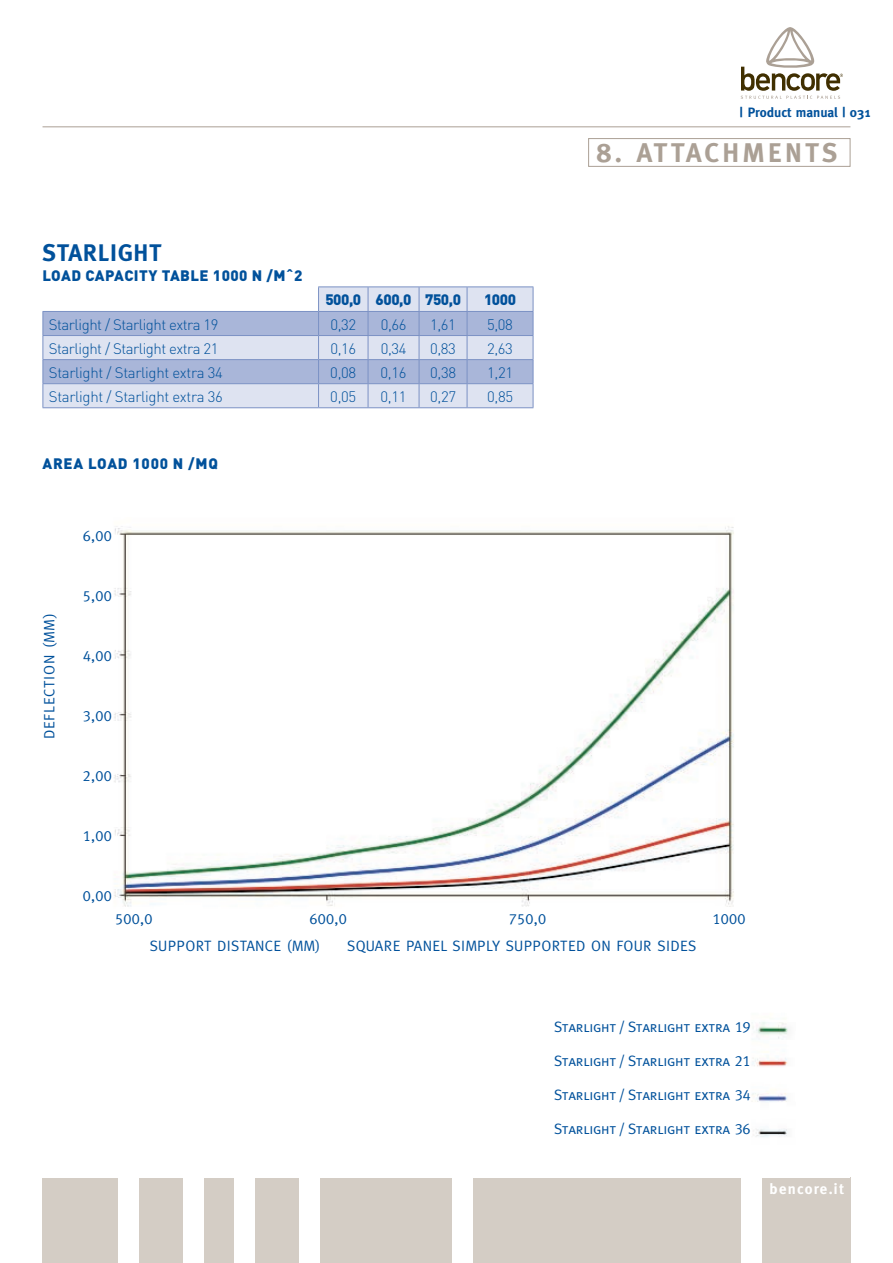
<style>
.page{position:relative;width:893px;height:1263px;background:#fff}
.page>*{position:absolute;margin:0;border:0;box-sizing:border-box;transform-origin:0 0}
.t1{font:700 27px "Meta";color:#aba095}
.t2{font:700 24px "Meta";color:#01519b}
.t3{font:15px "Meta Caps";letter-spacing:-.02em;color:#01519b}
.t4{font:300 15px "DIN";letter-spacing:-.03em;color:#01519b}
.t5{font:900 15px "DIN";letter-spacing:.03em;color:#01519b}
.t6{font:900 15px "DIN";letter-spacing:-.03em;color:#01519b}
.t7{font:900 15px "DIN";letter-spacing:.05em;color:#01519b}
.t8{font:700 15px "Meta";letter-spacing:.085em;color:#fff}
.t9{font:700 13.5px "Meta";color:#01519b}
</style>
<div class="page">
<hr style="left:43px;top:126px;width:807px;height:1px;background:#aba095">
<svg style="left:741px;top:27px;width:102px;height:72px"></svg>
<div style="left:43px;top:1178px;width:75px;height:85px;background:#d4cdc5"></div>
<div style="left:139px;top:1178px;width:44px;height:85px;background:#d4cdc5"></div>
<div style="left:204px;top:1178px;width:30px;height:85px;background:#d4cdc5"></div>
<div style="left:255px;top:1178px;width:44px;height:85px;background:#d4cdc5"></div>
<div style="left:320px;top:1178px;width:132px;height:85px;background:#d4cdc5"></div>
<div style="left:473px;top:1178px;width:268px;height:85px;background:#d4cdc5"></div>
<div style="left:762px;top:1178px;width:88px;height:85px;background:#d4cdc5"></div>
<div style="left:588px;top:138px;width:262px;height:29px;border:1px solid #aba095"></div>
<hr style="left:318px;top:286px;width:50px;height:1px;background:#7b91c4">
<hr style="left:368px;top:286px;width:51px;height:1px;background:#7b91c4">
<hr style="left:419px;top:286px;width:48px;height:1px;background:#7b91c4">
<hr style="left:467px;top:286px;width:66px;height:1px;background:#7b91c4">
<hr style="left:319px;top:407px;width:49px;height:1px;background:#7b91c4">
<hr style="left:368px;top:407px;width:51px;height:1px;background:#7b91c4">
<hr style="left:419px;top:407px;width:48px;height:1px;background:#7b91c4">
<hr style="left:467px;top:407px;width:66px;height:1px;background:#7b91c4">
<svg style="left:43px;top:287px;width:491px;height:120px;background:#c9d1e7"></svg>
<hr style="left:43px;top:407px;width:276px;height:1px;background:#7b91c4">
<img style="left:114px;top:526px;width:674px;height:611px">
<p class="t9" style="left:740px;top:104px;width:132px">| Product manual | 031</p>
<h2 class="t2" style="left:43px;top:239px;width:29px">Starlight</h2>
<p class="t5" style="left:43px;top:265px;width:91px">LOADCAPACITYT</p>
<p class="t5" style="left:170px;top:265px;width:134px">ABLE 1000 N /Mˆ2</p>
<p class="t6" style="left:325px;top:290px;width:137px">500,0 600,0 750,0</p>
<p class="t5" style="left:484px;top:290px;width:34px">1000</p>
<p class="t4" style="left:49px;top:315px;width:171px">Starlight / Starlight extra 19</p>
<p class="t4" style="left:330px;top:315px;width:27px">0,32</p>
<p class="t4" style="left:381px;top:315px;width:27px">0,66</p>
<p class="t4" style="left:430px;top:315px;width:27px">1,61</p>
<p class="t4" style="left:487px;top:315px;width:27px">5,08</p>
<p class="t4" style="left:49px;top:339px;width:171px">Starlight / Starlight extra 21</p>
<p class="t4" style="left:330px;top:339px;width:27px">0,16</p>
<p class="t4" style="left:381px;top:339px;width:27px">0,34</p>
<p class="t4" style="left:430px;top:339px;width:27px">0,83</p>
<p class="t4" style="left:487px;top:339px;width:27px">2,63</p>
<p class="t4" style="left:49px;top:363px;width:175px">Starlight / Starlight extra 34</p>
<p class="t4" style="left:330px;top:363px;width:28px">0,08</p>
<p class="t4" style="left:380px;top:363px;width:28px">0,16</p>
<p class="t4" style="left:430px;top:363px;width:28px">0,38</p>
<p class="t4" style="left:487px;top:363px;width:28px">1,21</p>
<p class="t4" style="left:49px;top:387px;width:175px">Starlight / Starlight extra 36</p>
<p class="t4" style="left:330px;top:387px;width:28px">0,05</p>
<p class="t4" style="left:380px;top:387px;width:28px">0,11</p>
<p class="t4" style="left:430px;top:387px;width:28px">0,27</p>
<p class="t4" style="left:487px;top:387px;width:28px">0,85</p>
<p class="t5" style="left:43px;top:454px;width:11px">ARE</p>
<p class="t7" style="left:73px;top:454px;width:146px">A LOAD 1000 N /MQ</p>
<p class="t3" style="left:83px;top:527px;width:30px">6,00</p>
<p class="t3" style="left:41px;top:739px;width:128px;rotate:-90deg">DEFLECTION (MM)</p>
<p class="t3" style="left:83px;top:587px;width:30px">5,00</p>
<p class="t3" style="left:83px;top:647px;width:30px">4,00</p>
<p class="t3" style="left:83px;top:707px;width:30px">3,00</p>
<p class="t3" style="left:83px;top:767px;width:30px">2,00</p>
<p class="t3" style="left:83px;top:827px;width:30px">1,00</p>
<p class="t3" style="left:83px;top:887px;width:30px">0,00</p>
<h1 class="t1" style="left:597px;top:137px;width:75px">8. Attach</h1>
<h1 class="t1" style="left:743px;top:137px;width:43px">ments</h1>
<p class="t3" style="left:115px;top:910px;width:39px">500,0</p>
<p class="t3" style="left:309px;top:910px;width:39px">600,0</p>
<p class="t3" style="left:509px;top:910px;width:39px">750,0</p>
<p class="t3" style="left:713px;top:910px;width:34px">1000</p>
<p class="t3" style="left:150px;top:937px;width:10px">SUPPORT</p>
<p class="t3" style="left:217px;top:937px;width:9px">DISTANCE</p>
<p class="t3" style="left:287px;top:937px;width:35px">(MM)</p>
<p class="t3" style="left:347px;top:937px;width:28px">SQUARE</p>
<p class="t3" style="left:406px;top:937px;width:9px">PANEL</p>
<p class="t3" style="left:452px;top:937px;width:9px">SIMPLY</p>
<p class="t3" style="left:506px;top:937px;width:10px">SUPPORTED</p>
<p class="t3" style="left:591px;top:937px;width:35px">ON FOUR</p>
<p class="t3" style="left:657px;top:937px;width:9px">SIDES</p>
<p class="t3" style="left:554px;top:1018px;width:198px">STARLIGHT / STARLIGHT EXTRA 19</p>
<p class="t3" style="left:554px;top:1052px;width:198px">STARLIGHT / STARLIGHT EXTRA 21</p>
<p class="t3" style="left:554px;top:1086px;width:198px">STARLIGHT / STARLIGHT EXTRA 34</p>
<p class="t3" style="left:554px;top:1120px;width:198px">STARLIGHT / STARLIGHT EXTRA 36</p>
<p class="t8" style="left:769px;top:1180px;width:76px">bencore.it</p>
</div>
